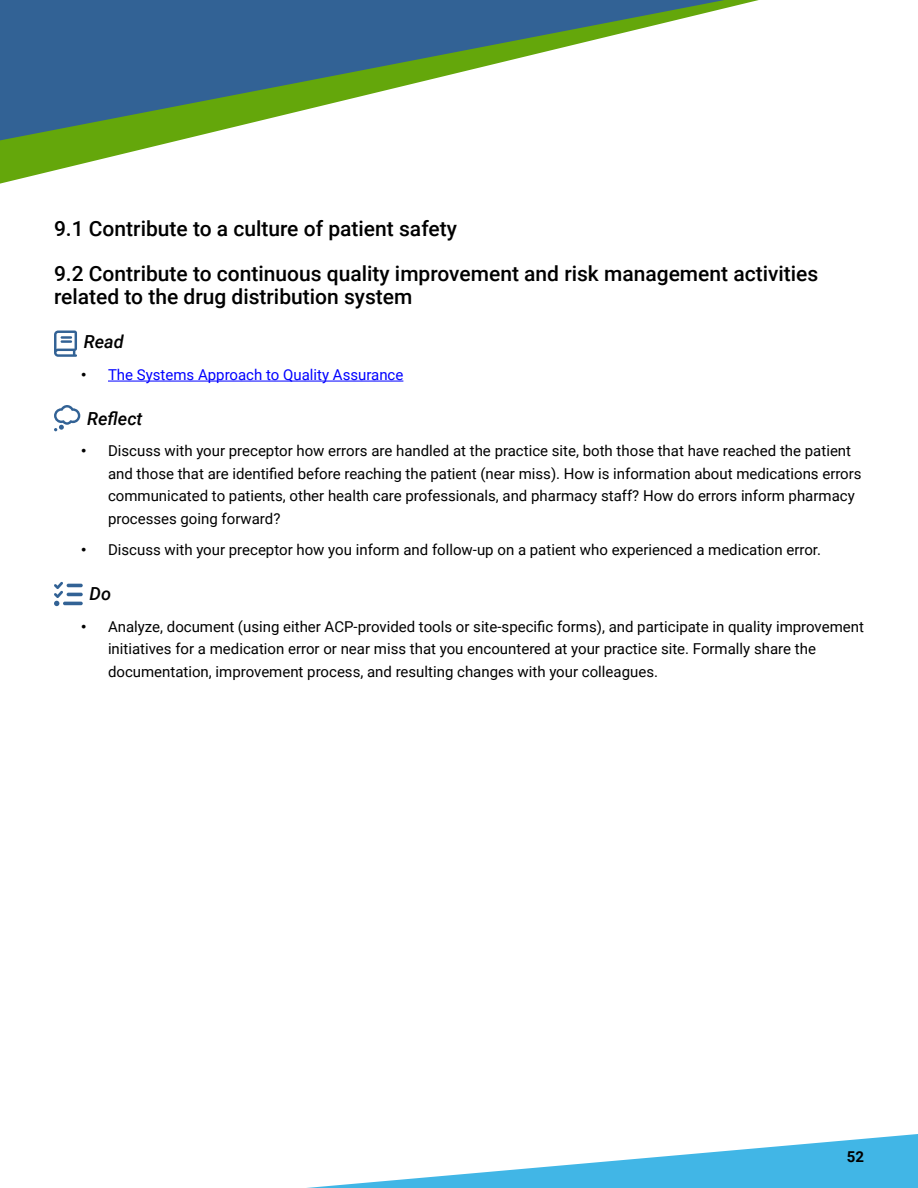
<style>
.page{position:relative;width:918px;height:1188px;background:#fff}
.page>*{position:absolute;margin:0;border:0;box-sizing:border-box;transform-origin:0 0}
.t1{font:500 21px/45px "Roboto";color:#000}
.t2{font:italic 500 18px "Roboto";color:#000}
.t3{font:15px/22.5px "Roboto";color:#000}
.t4{font:15px "Roboto";color:#00f}
.t5{font:700 15px "Roboto";color:#000}
.s1{font-family:"Arial";color:#000}
.s2{font-family:"Arial"}
</style>
<div class="page">
<svg style="left:0;top:140px;width:180px;height:44px"></svg>
<svg style="left:0;top:0;width:759px;height:140px"></svg>
<svg style="left:307px;top:1134px;width:611px;height:54px"></svg>
<hr style="left:108px;top:381px;width:295px;height:1px;background:#00f">
<svg style="left:54px;top:331px;width:23px;height:26px"></svg>
<svg style="left:54px;top:405px;width:26px;height:26px"></svg>
<svg style="left:54px;top:582px;width:29px;height:24px"></svg>
<h1 class="t1" style="left:54px;top:205px;width:766px">9.1 Contribute to a culture of patient safety<br>9.2 Contribute to continuous quality improvement and risk management activities</h1>
<h1 class="t1" style="left:54px;top:273px;width:360px">related to the drug distribution system</h1>
<p class="t2" style="left:84px;top:329px;width:41px">Read</p>
<p class="t4" style="left:81px;top:364px;width:324px"><span class="s1">•</span> The Systems Approach to Quality Assurance</p>
<p class="t2" style="left:87px;top:406px;width:57px">Reflect</p>
<p class="t3" style="left:108px;top:439px;width:755px;text-indent:-27px"><span class="s2">•</span> Discuss with your preceptor how errors are handled at the practice site, both those that have reached the patient and those that are identified before reaching the patient (near miss). How is information about medications errors communicated to patients, other health care professionals, and pharmacy staff? How do errors inform pharmacy processes going forward?</p>
<p class="t3" style="left:81px;top:538px;width:742px"><span class="s2">•</span> Discuss with your preceptor how you inform and follow-up on a patient who experienced a medication error.</p>
<p class="t2" style="left:90px;top:581px;width:23px">Do</p>
<p class="t3" style="left:108px;top:615px;width:758px;text-indent:-27px"><span class="s2">•</span> Analyze, document (using either ACP-provided tools or site-specific forms), and participate in quality improvement initiatives for a medication error or near miss that you encountered at your practice site. Formally share the documentation, improvement process, and resulting changes with your colleagues.</p>
<p class="t5" style="left:847px;top:1146px;width:19px">52</p>
</div>
